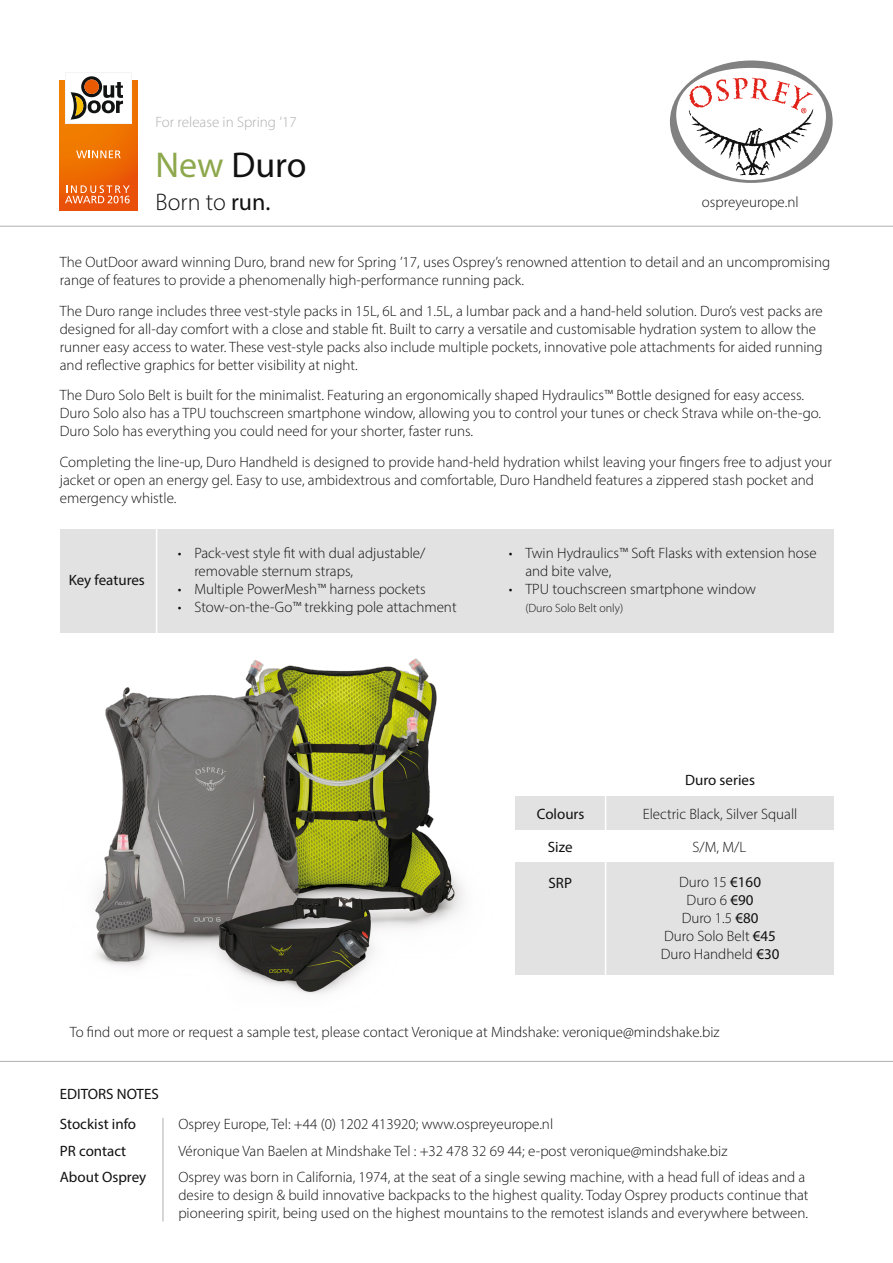
<style>
.page{position:relative;width:893px;height:1263px;background:#fff}
.page>*{position:absolute;margin:0;border:0;box-sizing:border-box;transform-origin:0 0}
.t1{font:36px "Myriad Pro";color:#111}
.t2{font:300 24px "Myriad Pro";color:#111}
.t3{font:300 15px/18px "Myriad Pro";color:#111}
.t4{font:15px "Myriad Pro";color:#111}
.t5{font:300 15px "Myriad Pro";color:#afafb0}
.t6{font:300 12px "Myriad Pro";color:#111}
.s1{color:#8da84c}
.s2{font-weight:400}
</style>
<div class="page">
<hr style="left:0;top:226px;width:893px;height:1px;background:#afafb0">
<div style="left:60px;top:529px;width:774px;height:103px;background:#e2e2e3"></div>
<hr style="left:156px;top:521px;width:1px;height:136px;background:#fff">
<img style="left:60px;top:632px;width:432px;height:362px">
<div style="left:515px;top:862px;width:319px;height:113px;background:#e2e2e3"></div>
<div style="left:515px;top:796px;width:319px;height:33px;background:#e2e2e3"></div>
<hr style="left:605px;top:785px;width:1px;height:210px;background:#fff">
<hr style="left:163px;top:1118px;width:1px;height:103px;background:#afafb0">
<hr style="left:0;top:1061px;width:893px;height:1px;background:#afafb0">
<div style="left:670px;top:60px;width:163px;height:123px;background:#808180;border-radius:50%"></div>
<svg style="left:676px;top:68px;width:150px;height:112px"></svg>
<svg style="left:60px;top:81px;width:77px;height:130px;background:#ed6c04"></svg>
<svg style="left:65px;top:72px;width:66px;height:52px"></svg>
<svg style="left:76px;top:150px;width:45px;height:8px"></svg>
<svg style="left:65px;top:185px;width:65px;height:18px"></svg>
<p class="t5" style="left:156px;top:113px;width:143px">For release in Spring ’17</p>
<p class="t1" style="left:156px;top:143px;width:152px"><span class="s1">New</span> Duro</p>
<p class="t2" style="left:156px;top:188px;width:116px">Born to <span class="s2">run.</span></p>
<p class="t3" style="left:702px;top:193px;width:98px">ospreyeurope.nl</p>
<p class="t3" style="left:60px;top:253px;width:772px">The OutDoor award winning Duro, brand new for Spring ’17, uses Osprey’s renowned attention to detail and an uncompromising range of features to provide a phenomenally high-performance running pack.</p>
<p class="t3" style="left:60px;top:302px;width:765px">The Duro range includes three vest-style packs in 15L, 6L and 1.5L, a lumbar pack and a hand-held solution. Duro’s vest packs are designed for all-day comfort with a close and stable fit. Built to carry a versatile and customisable hydration system to allow the runner easy access to water. These vest-style packs also include multiple pockets, innovative pole attachments for aided running and reflective graphics for better visibility at night.</p>
<p class="t3" style="left:60px;top:386px;width:763px">The Duro Solo Belt is built for the minimalist. Featuring an ergonomically shaped Hydraulics™ Bottle designed for easy access.<br>Duro Solo also has a TPU touchscreen smartphone window, allowing you to control your tunes or check Strava while on-the-go.<br>Duro Solo has everything you could need for your shorter, faster runs.</p>
<p class="t3" style="left:60px;top:453px;width:773px">Completing the line-up, Duro Handheld is designed to provide hand-held hydration whilst leaving your fingers free to adjust your jacket or open an energy gel. Easy to use, ambidextrous and comfortable, Duro Handheld features a zippered stash pocket and emergency whistle.</p>
<p class="t4" style="left:69px;top:570px;width:78px">Key features</p>
<p class="t3" style="left:194px;top:544px;width:232px;text-indent:-16px">• Pack-vest style fit with dual adjustable/ removable sternum straps,</p>
<p class="t3" style="left:178px;top:580px;width:249px">• Multiple PowerMesh™ harness pockets</p>
<p class="t3" style="left:178px;top:598px;width:280px">• Stow-on-the-Go™ trekking pole attachment</p>
<p class="t3" style="left:525px;top:544px;width:293px;text-indent:-16px">• Twin Hydraulics™ Soft Flasks with extension hose and bite valve,</p>
<p class="t3" style="left:509px;top:580px;width:249px">• TPU touchscreen smartphone window</p>
<p class="t6" style="left:525px;top:601px;width:99px">(Duro Solo Belt only)</p>
<p class="t4" style="left:537px;top:804px;width:49px">Colours</p>
<p class="t4" style="left:548px;top:837px;width:26px">Size</p>
<p class="t4" style="left:549px;top:873px;width:25px">SRP</p>
<p class="t4" style="left:685px;top:771px;width:71px">Duro series</p>
<p class="t3" style="left:643px;top:804px;width:156px">Electric Black, Silver Squall</p>
<p class="t3" style="left:693px;top:838px;width:55px">S/M, M/L</p>
<p class="t3" style="left:679px;top:872px;width:83px">Duro 15 <span class="s2">€160</span></p>
<p class="t3" style="left:687px;top:890px;width:68px">Duro 6 <span class="s2">€90</span></p>
<p class="t3" style="left:682px;top:908px;width:78px">Duro 1.5 <span class="s2">€80</span></p>
<p class="t3" style="left:664px;top:926px;width:113px">Duro Solo Belt <span class="s2">€45</span></p>
<p class="t3" style="left:661px;top:944px;width:120px">Duro Handheld <span class="s2">€30</span></p>
<p class="t3" style="left:70px;top:1023px;width:651px">To find out more or request a sample test, please contact Veronique at Mindshake: veronique@mindshake.biz</p>
<p class="t4" style="left:60px;top:1084px;width:101px">EDITORS NOTES</p>
<p class="t4" style="left:60px;top:1115px;width:78px">Stockist info</p>
<p class="t3" style="left:178px;top:1115px;width:376px">Osprey Europe, Tel: +44 (0) 1202 413920; www.ospreyeurope.nl</p>
<p class="t4" style="left:60px;top:1141px;width:68px">PR contact</p>
<p class="t3" style="left:178px;top:1141px;width:550px">Véronique Van Baelen at Mindshake Tel : +32 478 32 69 44; e-post veronique@mindshake.biz</p>
<p class="t4" style="left:60px;top:1168px;width:88px">About Osprey</p>
<p class="t3" style="left:178px;top:1168px;width:632px">Osprey was born in California, 1974, at the seat of a single sewing machine, with a head full of ideas and a desire to design &amp; build innovative backpacks to the highest quality. Today Osprey products continue that pioneering spirit, being used on the highest mountains to the remotest islands and everywhere between.</p>
</div>
